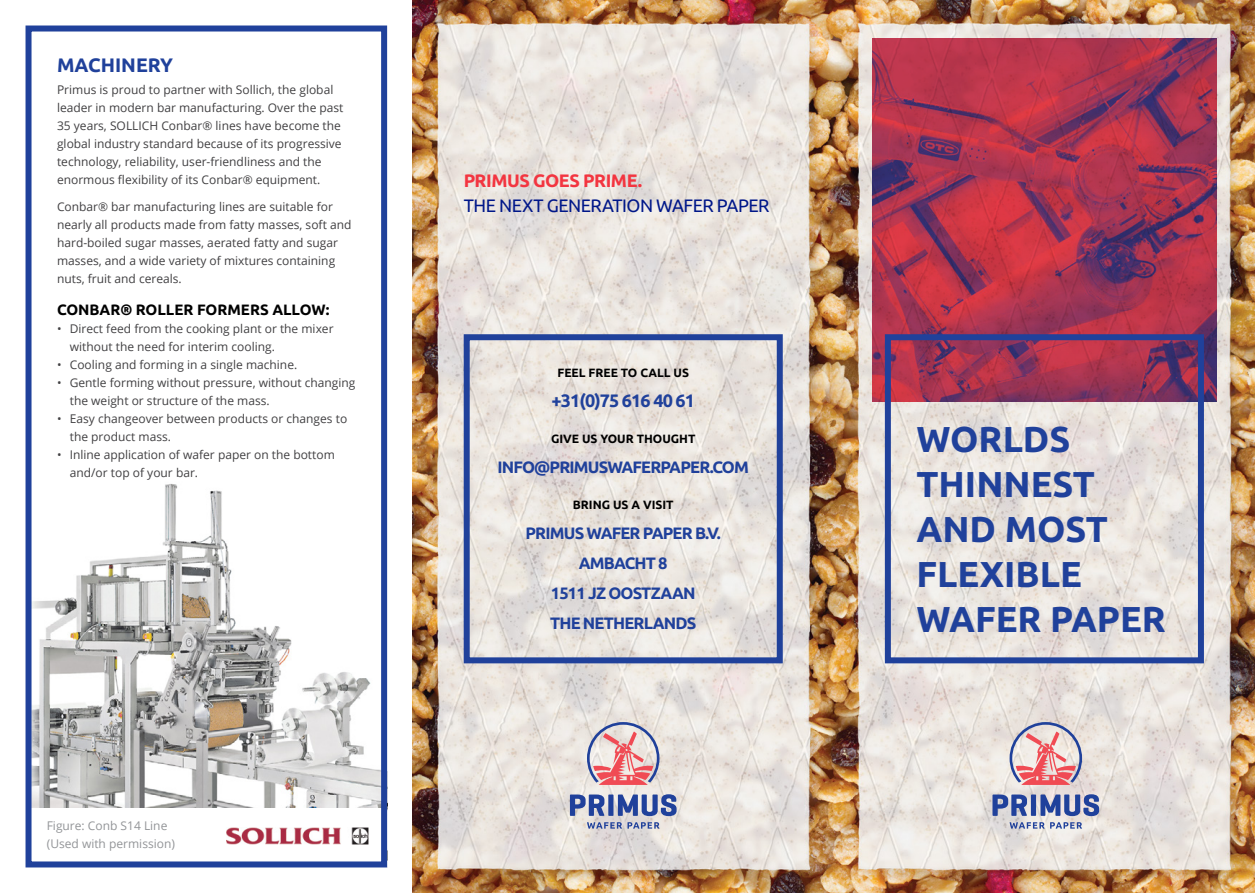
<style>
.page{position:relative;width:1255px;height:893px;background:#fff}
.page>*{position:absolute;margin:0;border:0;box-sizing:border-box;transform-origin:0 0}
.t1{font:700 36px/45px "Ubuntu";color:#20419b}
.t2{font:700 19.5px "Ubuntu";color:#20419b}
.t3{font:18px "Ubuntu";letter-spacing:-.025em;color:#001789}
.t4{font:700 18px "Ubuntu";letter-spacing:-.025em;color:#f33540}
.t5{font:700 18px "Ubuntu";letter-spacing:-.05em;color:#20419b}
.t6{font:700 16.5px/30px "Ubuntu";letter-spacing:-.05em;color:#20419b;text-align:center}
.t7{font:700 15px "Ubuntu";color:#000}
.t8{font:12px/18px "Open Sans";color:#414042}
.t9{font:700 12px "Ubuntu";color:#000}
.t10{font:12px/18px "Open Sans";color:#939598}
</style>
<div class="page">
<img style="left:33px;top:484px;width:347px;height:324px">
<img style="left:227px;top:827px;width:142px;height:18px">
<img style="left:412px;top:0;width:842px;height:893px">
<img style="left:872px;top:38px;width:344px;height:363px">
<div style="left:884px;top:334px;width:319px;height:329px;border:6px solid #20419b"></div>
<svg style="left:587px;top:822px;width:72px;height:7px"></svg>
<svg style="left:570px;top:794px;width:34px;height:22px"></svg>
<div style="left:608px;top:794px;width:5px;height:22px;background:#20419b"></div>
<svg style="left:618px;top:794px;width:58px;height:22px"></svg>
<svg style="left:587px;top:722px;width:72px;height:63px;background:#d8afb5"></svg>
<svg style="left:1009px;top:822px;width:35px;height:7px"></svg>
<svg style="left:1050px;top:822px;width:32px;height:7px"></svg>
<svg style="left:992px;top:794px;width:35px;height:22px"></svg>
<div style="left:1030px;top:794px;width:6px;height:22px;background:#20419b"></div>
<svg style="left:1040px;top:794px;width:59px;height:22px"></svg>
<svg style="left:1009px;top:722px;width:73px;height:63px;background:#d9afb6"></svg>
<div style="left:463px;top:334px;width:319px;height:329px;border:6px solid #20419b"></div>
<div style="left:26px;top:26px;width:361px;height:841px;border:6px solid #20419b"></div>
<h2 class="t2" style="left:57px;top:53px;width:117px">MACHINERY</h2>
<p class="t8" style="left:57px;top:81px;width:288px">Primus is proud to partner with Sollich, the global leader in modern bar manufacturing. Over the past 35 years, SOLLICH Conbar® lines have become the global industry standard because of its progressive technology, reliability, user-friendliness and the enormous flexibility of its Conbar® equipment.</p>
<p class="t8" style="left:57px;top:197px;width:296px">Conbar® bar manufacturing lines are suitable for nearly all products made from fatty masses, soft and hard-boiled sugar masses, aerated fatty and sugar masses, and a wide variety of mixtures containing nuts, fruit and cereals.</p>
<p class="t7" style="left:57px;top:301px;width:274px">CONBAR® ROLLER FORMERS ALLOW:</p>
<p class="t8" style="left:70px;top:320px;width:265px;text-indent:-13px">• Direct feed from the cooking plant or the mixer without the need for interim cooling.</p>
<p class="t8" style="left:57px;top:356px;width:242px">• Cooling and forming in a single machine.</p>
<p class="t8" style="left:70px;top:374px;width:287px;text-indent:-13px">• Gentle forming without pressure, without changing the weight or structure of the mass.</p>
<p class="t8" style="left:70px;top:410px;width:279px;text-indent:-13px">• Easy changeover between products or changes to the product mass.</p>
<p class="t8" style="left:70px;top:446px;width:266px;text-indent:-13px">• Inline application of wafer paper on the bottom and/or top of your bar.</p>
<p class="t10" style="left:47px;top:817px;width:130px">Figure: Conb S14 Line (Used with permission)</p>
<h3 class="t4" style="left:463px;top:170px;width:180px">PRIMUS GOES PRIME.</h3>
<h3 class="t3" style="left:463px;top:195px;width:307px">THE NEXT GENERATION WAFER PAPER</h3>
<p class="t9" style="left:557px;top:366px;width:133px">FEEL FREE TO CALL US</p>
<h3 class="t5" style="left:551px;top:390px;width:145px">+31(0)75 616 40 61</h3>
<p class="t9" style="left:551px;top:432px;width:146px">GIVE US YOUR THOUGHT</p>
<h3 class="t6" style="left:497px;top:452px;width:253px">INFO@PRIMUSWAFERPAPER.COM</h3>
<p class="t9" style="left:573px;top:498px;width:102px">BRING US A VISIT</p>
<h3 class="t6" style="left:525px;top:518px;width:197px">PRIMUS WAFER PAPER B.V.<br>AMBACHT 8<br>1511 JZ OOSTZAAN<br>THE NETHERLANDS</h3>
<h1 class="t1" style="left:916px;top:416px;width:251px">WORLDS<br>THINNEST<br>AND MOST<br>FLEXIBLE<br>WAFER PAPER</h1>
</div>
